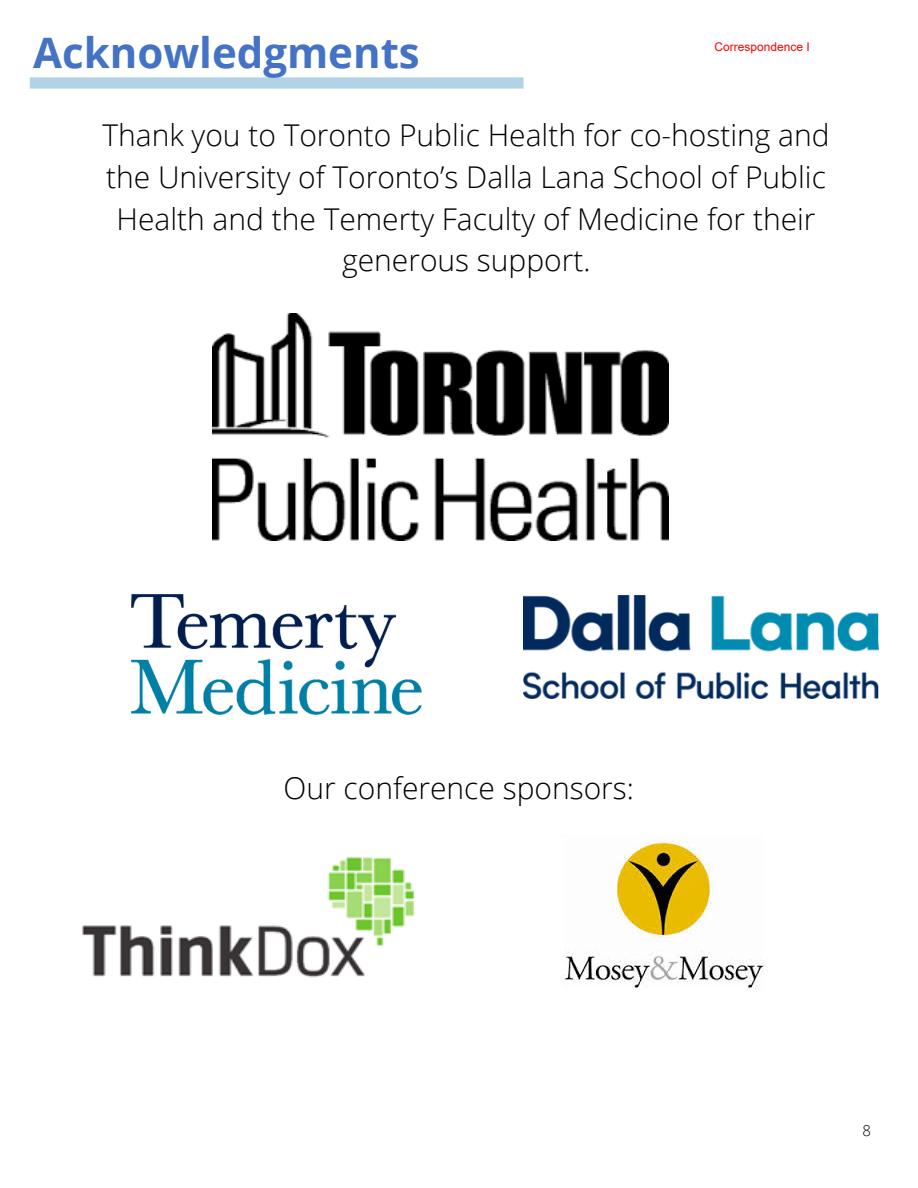
<style>
.page{position:relative;width:918px;height:1188px;background:#fff}
.page>*{position:absolute;margin:0;border:0;box-sizing:border-box;transform-origin:0 0}
.t1{font:700 42px "Open Sans";color:#4472c4}
.t2{font:300 30px/41.7px "Open Sans";color:#000;text-align:center}
.t3{font:300 15px "Open Sans";color:#000}
.t4{font:12px "Arial";color:#f00}
</style>
<div class="page">
<img style="left:523px;top:595px;width:356px;height:104px">
<div style="left:30px;top:77px;width:494px;height:12px;background:#b2d3e3"></div>
<img style="left:212px;top:313px;width:457px;height:227px">
<img style="left:131px;top:594px;width:290px;height:120px">
<img style="left:82px;top:857px;width:333px;height:121px">
<img style="left:560px;top:838px;width:208px;height:152px">
<p class="t1" style="left:33px;top:23px;width:388px">Acknowledgments</p>
<p class="t4" style="left:715px;top:39px;width:97px">Correspondence I</p>
<p class="t2" style="left:102px;top:114px;width:729px">Thank you to Toronto Public Health for co-hosting and the University of Toronto’s Dalla Lana School of Public Health and the Temerty Faculty of Medicine for their generous support.</p>
<p class="t2" style="left:284px;top:767px;width:352px">Our conference sponsors:</p>
<p class="t3" style="left:863px;top:1120px;width:10px">8</p>
</div>
